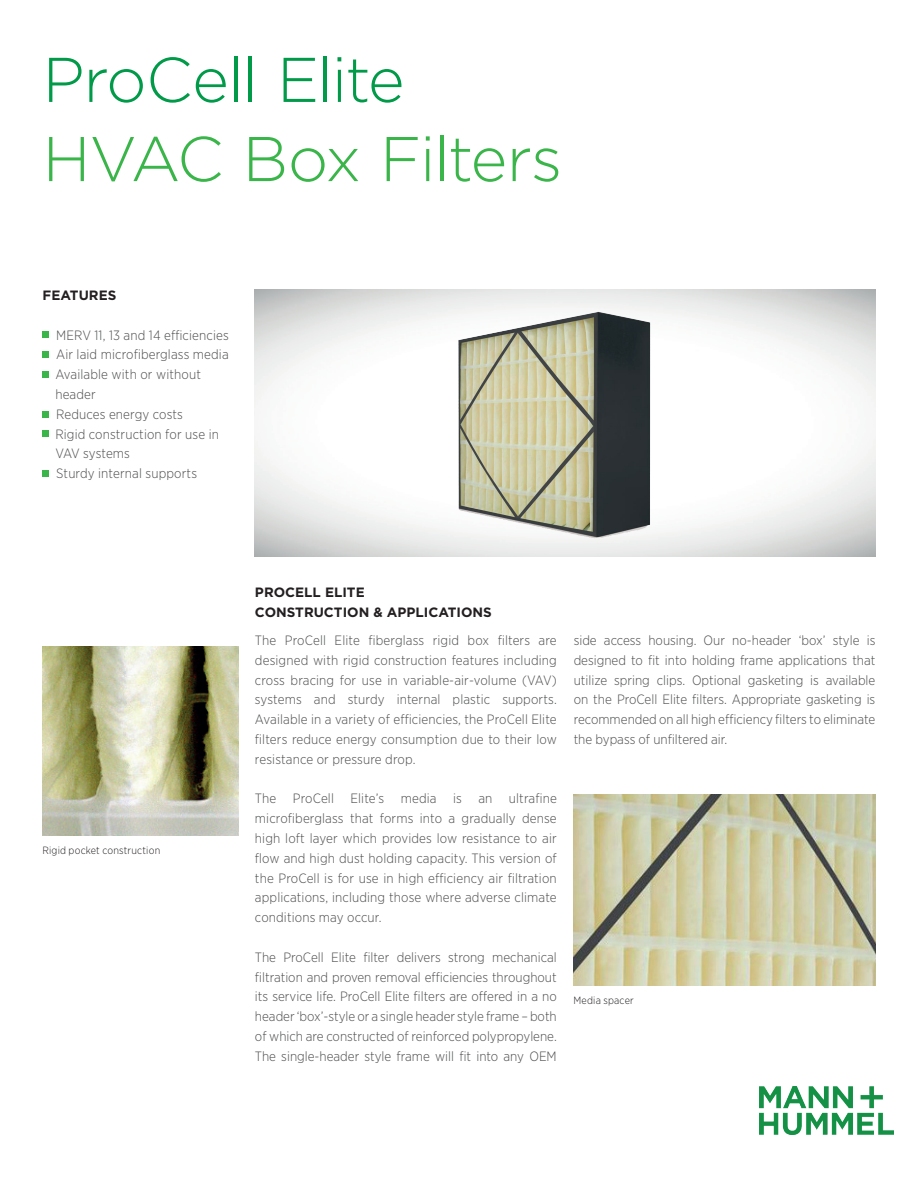
<style>
.page{position:relative;width:918px;height:1188px;background:#fff}
.page>*{position:absolute;margin:0;border:0;box-sizing:border-box;transform-origin:0 0}
.t1{font:300 63px "Gotham";letter-spacing:-.025em;color:#3ab54a}
.t2{font:300 63px "Gotham";letter-spacing:-.025em;color:#009a49}
.t3{font:300 13.5px/19.8px "Gotham Narrow";letter-spacing:.01em;color:#4b4c4d;text-align:justify}
.t4{font:700 13.5px/19.8px "Gotham";color:#231f20}
.t5{font:300 10.5px "Gotham Narrow";letter-spacing:.015em;color:#231f20}
</style>
<div class="page">
<img style="left:759px;top:1086px;width:134px;height:49px">
<svg style="left:43px;top:332px;width:6px;height:6px"></svg>
<svg style="left:43px;top:352px;width:6px;height:6px"></svg>
<div style="left:43px;top:371px;width:6px;height:7px;background:#3ab54a"></div>
<svg style="left:43px;top:411px;width:6px;height:6px"></svg>
<svg style="left:43px;top:431px;width:6px;height:6px"></svg>
<div style="left:43px;top:470px;width:6px;height:7px;background:#3ab54a"></div>
<img style="left:452px;top:289px;width:209px;height:263px">
<img style="left:574px;top:795px;width:301px;height:190px">
<img style="left:43px;top:647px;width:195px;height:189px">
<h1 class="t2" style="left:43px;top:40px;width:364px">ProCell Elite</h1>
<h1 class="t1" style="left:43px;top:119px;width:521px">HVAC Box Filters</h1>
<p class="t4" style="left:43px;top:285px;width:75px">FEATURES</p>
<p class="t3" style="left:55px;top:325px;width:175px;text-align:left">MERV 11, 13 and 14 efficiencies<br>Air laid microfiberglass media<br>Available with or without header<br>Reduces energy costs<br>Rigid construction for use in<br>VAV systems<br>Sturdy internal supports</p>
<p class="t5" style="left:43px;top:844px;width:119px">Rigid pocket construction</p>
<p class="t4" style="left:255px;top:582px;width:238px">PROCELL ELITE<br>CONSTRUCTION &amp; APPLICATIONS</p>
<p class="t3" style="left:255px;top:630px;width:303px">The ProCell Elite fiberglass rigid box filters are designed with rigid construction features including cross bracing for use in variable-air-volume (VAV) systems and sturdy internal plastic supports.<br>Available in a variety of efficiencies, the ProCell Elite filters reduce energy consumption due to their low resistance or pressure drop.</p>
<p class="t3" style="left:255px;top:788px;width:303px">The ProCell Elite’s media is an ultrafine microfiberglass that forms into a gradually dense high loft layer which provides low resistance to air flow and high dust holding capacity. This version of the ProCell is for use in high efficiency air filtration applications, including those where adverse climate conditions may occur.</p>
<p class="t3" style="left:255px;top:947px;width:303px">The ProCell Elite filter delivers strong mechanical filtration and proven removal efficiencies throughout its service life. ProCell Elite filters are offered in a no header ‘box’-style or a single header style frame – both of which are constructed of reinforced polypropylene.<br>The single-header style frame will fit into any OEM</p>
<p class="t3" style="left:574px;top:630px;width:303px">side access housing. Our no-header ‘box’ style is designed to fit into holding frame applications that utilize spring clips. Optional gasketing is available on the ProCell Elite filters. Appropriate gasketing is recommended on all high efficiency filters to eliminate the bypass of unfiltered air.</p>
<p class="t5" style="left:574px;top:994px;width:62px">Media spacer</p>
</div>
